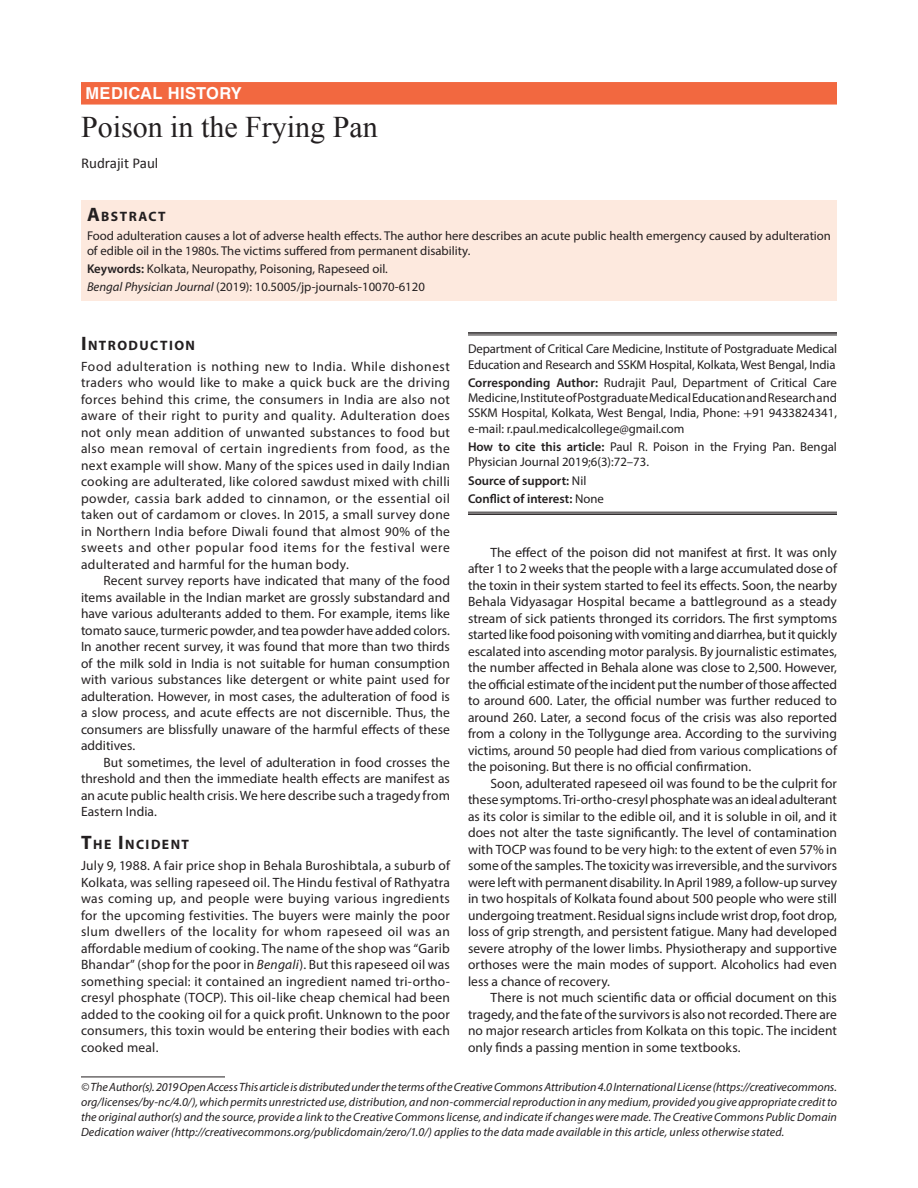
<style>
.page{position:relative;width:918px;height:1188px;background:#fff}
.page>*{position:absolute;margin:0;border:0;box-sizing:border-box;transform-origin:0 0}
.AT{font:30px "Times New Roman";color:#231f20}
.BPJ-ART{font:700 16.5px "Helvetica LT Std";letter-spacing:.025em;color:#fff}
.AU{font:15px "Calibri";color:#231f20}
.AB{font:700 13.65px "Myriad Pro";letter-spacing:.105em;color:#231f20}
.Para{font:13.5px/16.5px "Myriad Pro";color:#231f20;text-align:justify}
.Para-first{font:13.5px/16.5px "Myriad Pro";letter-spacing:.02em;color:#231f20;text-align:justify}
.Cor-Para{font:12.75px/15.3px "Myriad Pro";color:#231f20;text-align:justify}
.AB-Para-first{font:12.75px/15px "Myriad Pro";color:#231f20}
.AF-first{font:12.75px/15.3px "Myriad Pro";letter-spacing:-.01em;color:#231f20}
.JT_DOI{font:12.75px "Myriad Pro";color:#231f20}
.KW{font:12.75px "Myriad Pro";color:#231f20}
.Aff-foot-last{font:600 12.75px "Myriad Pro";color:#231f20}
.Aff-foot{font:600 12.75px "Myriad Pro";color:#231f20}
.Footnote_Text{font:italic 12px/15px "Myriad Pro";letter-spacing:.005em;color:#231f20;text-align:justify}
.s1{font-size:19.5px}
.s2{font-weight:600}
.s3{font-style:italic}
.s4{font-family:"STIX"}
.s5{font-weight:400}
</style>
<div class="page">
<div style="left:81px;top:82px;width:756px;height:23px;background:#f26840"></div>
<div style="left:81px;top:200px;width:756px;height:26px;background:#fde9de"></div>
<div style="left:81px;top:225px;width:756px;height:39px;background:#fde9de"></div>
<div style="left:81px;top:258px;width:756px;height:24px;background:#fde9de"></div>
<div style="left:81px;top:276px;width:756px;height:24px;background:#fde9de"></div>
<hr style="left:468px;top:332px;width:369px;height:2px;background:#231f20">
<hr style="left:468px;top:335px;width:369px;height:1px;background:#231f20">
<hr style="left:468px;top:512px;width:369px;height:1px;background:#231f20">
<hr style="left:468px;top:513px;width:369px;height:2px;background:#231f20">
<hr style="left:81px;top:1077px;width:144px;height:1px;background:#231f20">
<p class="BPJ-ART" style="left:86px;top:83px;width:158px">MEDICAL HISTORY</p>
<p class="AT" style="left:81px;top:107px;width:298px">Poison in the Frying Pan</p>
<p class="AU" style="left:81px;top:154px;width:79px">Rudrajit Paul</p>
<p class="AB" style="left:87px;top:207px;width:80px"><span class="s1">A</span>BSTRACT</p>
<p class="AB-Para-first" style="left:87px;top:228px;width:745px">Food adulteration causes a lot of adverse health effects. The author here describes an acute public health emergency caused by adulteration of edible oil in the 1980s. The victims suffered from permanent disability.</p>
<p class="KW" style="left:87px;top:261px;width:302px"><span class="s2">Keywords:</span> Kolkata, Neuropathy, Poisoning, Rapeseed oil.</p>
<p class="JT_DOI" style="left:87px;top:279px;width:339px"><span class="s3">Bengal Physician Journal</span> (2019): 10.5005/jp-journals-10070-6120</p>
<h1 class="AB" style="left:81px;top:336px;width:116px"><span class="s1">I</span>NTRODUCTION</h1>
<p class="Para-first" style="left:81px;top:358px;width:371px">Food adulteration is nothing new to India. While dishonest traders who would like to make a quick buck are the driving forces behind this crime, the consumers in India are also not aware of their right to purity and quality. Adulteration does not only mean addition of unwanted substances to food but also mean removal of certain ingredients from food, as the next example will show. Many of the spices used in daily Indian cooking are adulterated, like colored sawdust mixed with chilli powder, cassia bark added to cinnamon, or the essential oil taken out of cardamom or cloves. In 2015, a small survey done in Northern India before Diwali found that almost 90% of the sweets and other popular food items for the festival were adulterated and harmful for the human body.</p>
<p class="Para" style="left:81px;top:572px;width:371px;text-indent:22px">Recent survey reports have indicated that many of the food items available in the Indian market are grossly substandard and have various adulterants added to them. For example, items like tomato sauce, turmeric powder, and tea powder have added colors.<br>In another recent survey, it was found that more than two thirds of the milk sold in India is not suitable for human consumption with various substances like detergent or white paint used for adulteration. However, in most cases, the adulteration of food is a slow process, and acute effects are not discernible. Thus, the consumers are blissfully unaware of the harmful effects of these additives.</p>
<p class="Para" style="left:81px;top:754px;width:371px;text-indent:22px">But sometimes, the level of adulteration in food crosses the threshold and then the immediate health effects are manifest as an acute public health crisis. We here describe such a tragedy from Eastern India.</p>
<h1 class="AB" style="left:81px;top:836px;width:110px"><span class="s1">T</span>HE <span class="s1">I</span>NCIDENT</h1>
<p class="Para-first" style="left:81px;top:857px;width:371px">July 9, 1988. A fair price shop in Behala Buroshibtala, a suburb of Kolkata, was selling rapeseed oil. The Hindu festival of Rathyatra was coming up, and people were buying various ingredients for the upcoming festivities. The buyers were mainly the poor slum dwellers of the locality for whom rapeseed oil was an affordable medium of cooking. The name of the shop was “Garib Bhandar” (shop for the poor in <span class="s3">Bengali</span>). But this rapeseed oil was something special: it contained an ingredient named tri-ortho&shy;cresyl phosphate (TOCP). This oil-like cheap chemical had been added to the cooking oil for a quick profit. Unknown to the poor consumers, this toxin would be entering their bodies with each cooked meal.</p>
<p class="AF-first" style="left:468px;top:341px;width:371px">Department of Critical Care Medicine, Institute of Postgraduate Medical<br>Education and Research and SSKM Hospital, Kolkata, West Bengal, India</p>
<p class="Cor-Para" style="left:468px;top:375px;width:371px"><span class="s2">Corresponding Author:</span> Rudrajit Paul, Department of Critical Care Medicine, Institute of Postgraduate Medical Education and Research and SSKM Hospital, Kolkata, West Bengal, India, Phone: <span class="s4">+</span>91 9433824341, e-mail: r.paul.medicalcollege@gmail.com</p>
<p class="Cor-Para" style="left:468px;top:439px;width:370px"><span class="s2">How to cite this article:</span> Paul R. Poison in the Frying Pan. Bengal<br>Physician Journal 2019;6(3):72–73.</p>
<p class="Aff-foot" style="left:468px;top:472px;width:120px">Source of support: <span class="s5">Nil</span></p>
<p class="Aff-foot-last" style="left:468px;top:491px;width:137px">Conflict of interest: <span class="s5">None</span></p>
<p class="Para" style="left:468px;top:544px;width:371px;text-indent:22px">The effect of the poison did not manifest at first. It was only after 1 to 2 weeks that the people with a large accumulated dose of the toxin in their system started to feel its effects. Soon, the nearby Behala Vidyasagar Hospital became a battleground as a steady stream of sick patients thronged its corridors. The first symptoms started like food poisoning with vomiting and diarrhea, but it quickly escalated into ascending motor paralysis. By journalistic estimates, the number affected in Behala alone was close to 2,500. However, the official estimate of the incident put the number of those affected to around 600. Later, the official number was further reduced to around 260. Later, a second focus of the crisis was also reported from a colony in the Tollygunge area. According to the surviving victims, around 50 people had died from various complications of the poisoning. But there is no official confirmation.</p>
<p class="Para" style="left:468px;top:775px;width:371px;text-indent:22px">Soon, adulterated rapeseed oil was found to be the culprit for these symptoms. Tri-ortho-cresyl phosphate was an ideal adulterant as its color is similar to the edible oil, and it is soluble in oil, and it does not alter the taste significantly. The level of contamination with TOCP was found to be very high: to the extent of even 57% in some of the samples. The toxicity was irreversible, and the survivors were left with permanent disability. In April 1989, a follow-up survey in two hospitals of Kolkata found about 500 people who were still undergoing treatment. Residual signs include wrist drop, foot drop, loss of grip strength, and persistent fatigue. Many had developed severe atrophy of the lower limbs. Physiotherapy and supportive orthoses were the main modes of support. Alcoholics had even less a chance of recovery.</p>
<p class="Para" style="left:468px;top:989px;width:371px;text-indent:22px">There is not much scientific data or official document on this tragedy, and the fate of the survivors is also not recorded. There are no major research articles from Kolkata on this topic. The incident only finds a passing mention in some textbooks.</p>
<p class="Footnote_Text" style="left:81px;top:1079px;width:758px">© The Author(s). 2019 Open Access This article is distributed under the terms of the Creative Commons Attribution 4.0 International License (https://creativecommons. org/licenses/by-nc/4.0/), which permits unrestricted use, distribution, and non-commercial reproduction in any medium, provided you give appropriate credit to the original author(s) and the source, provide a link to the Creative Commons license, and indicate if changes were made. The Creative Commons Public Domain Dedication waiver (http://creativecommons.org/publicdomain/zero/1.0/) applies to the data made available in this article, unless otherwise stated.</p>
</div>
